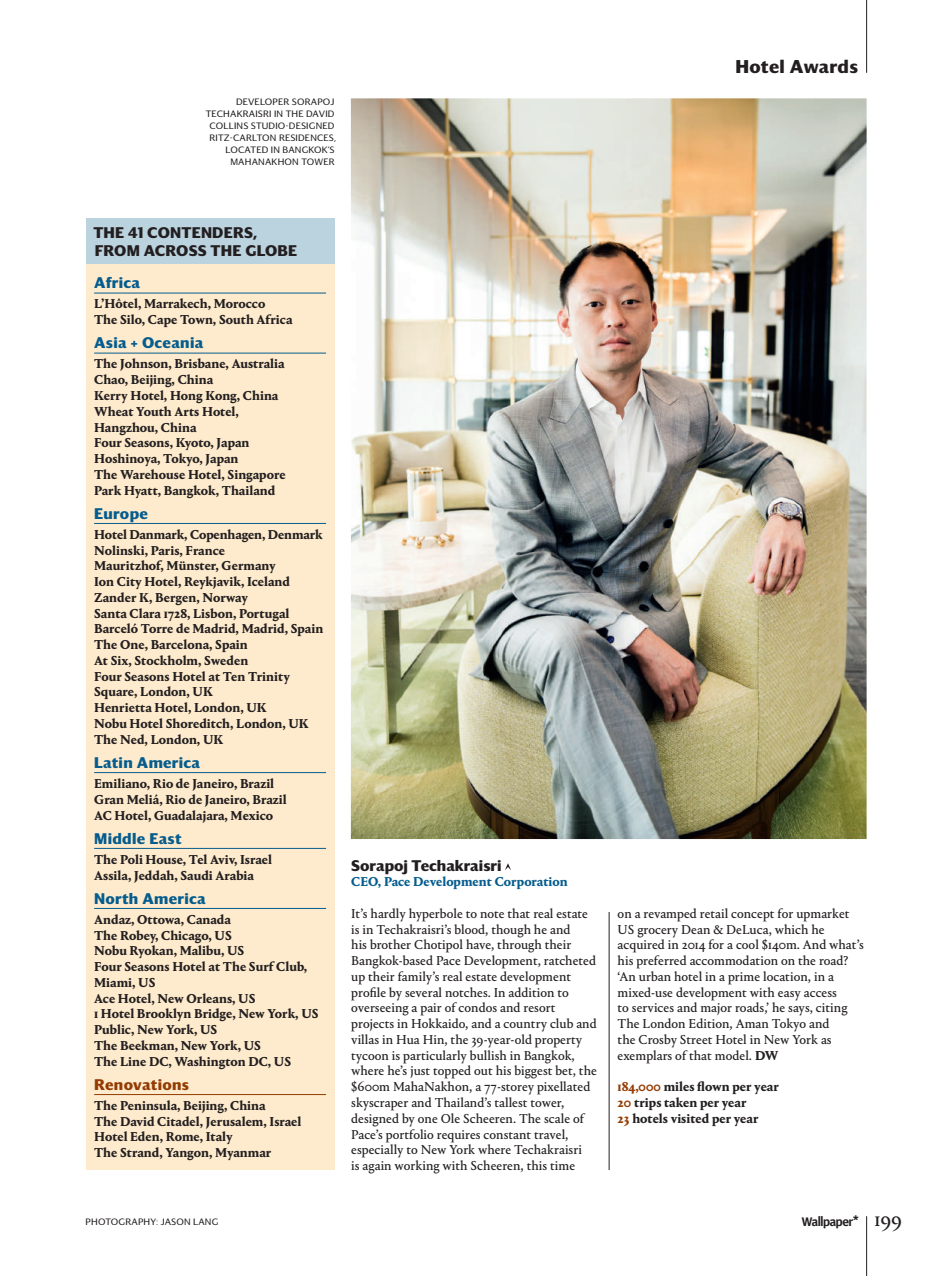
<style>
.page{position:relative;width:936px;height:1276px;background:#fff}
.page>*{position:absolute;margin:0;border:0;box-sizing:border-box;transform-origin:0 0}
.t1{font:21px "Portrait Text Regular 2";color:#231f20}
.t2{font:700 18px "Darby Sans Text";letter-spacing:.02em;color:#231f20}
.t3{font:700 15px "Darby Sans Text";letter-spacing:.02em;color:#055c8d}
.t4{font:700 15px/18px "Darby Sans Text";color:#231f20}
.t5{font:700 15px "Darby Sans Text";letter-spacing:.02em;color:#933b03}
.t6{font:700 13.5px/15.8px "Portrait Text";color:#231f20}
.t7{font:13.5px/15.8px "Portrait Text Regular 2";color:#231f20}
.t8{font:700 13.5px "Portrait Text";color:#055c8d}
.t9{font:9px/12px "Darby Sans Text";letter-spacing:.02em;color:#231f20;text-align:right}
.s1{font-family:"Portrait Text";font-weight:700}
.s2{color:#933b03}
.s3{font-family:"Plakat Narrow";font-size:27.45px}
</style>
<div class="page">
<img style="left:351px;top:98px;width:515px;height:741px">
<svg style="left:505px;top:863px;width:5px;height:6px"></svg>
<hr style="left:608px;top:911px;width:1px;height:258px;background:#231f20">
<div style="left:86px;top:218px;width:248px;height:46px;background:#bbd2df"></div>
<div style="left:86px;top:264px;width:248px;height:905px;background:#feebcd"></div>
<hr style="left:94px;top:293px;width:232px;height:1px;background:#055c8d">
<hr style="left:94px;top:353px;width:232px;height:1px;background:#055c8d">
<hr style="left:94px;top:523px;width:232px;height:1px;background:#055c8d">
<hr style="left:94px;top:772px;width:232px;height:1px;background:#055c8d">
<hr style="left:94px;top:848px;width:232px;height:1px;background:#055c8d">
<hr style="left:94px;top:908px;width:232px;height:1px;background:#055c8d">
<hr style="left:94px;top:1094px;width:232px;height:1px;background:#933b03">
<hr style="left:865px;top:1216px;width:1px;height:59px;background:#231f20">
<hr style="left:865px;top:0;width:1px;height:73px;background:#231f20">
<p class="t9" style="left:206px;top:97px;width:132px">DEVELOPER SORAPOJ<br>TECHAKRAISRI IN THE DAVID<br>COLLINS STUDIO-DESIGNED<br>RITZ-CARLTON RESIDENCES,<br>LOCATED IN BANGKOK’S<br>MAHANAKHON TOWER</p>
<h2 class="t2" style="left:735px;top:60px;width:124px">Hotel Awards</h2>
<p class="t4" style="left:93px;top:225px;width:205px">THE 41 CONTENDERS,<br>FROM ACROSS THE GLOBE</p>
<p class="t3" style="left:94px;top:277px;width:47px">Africa</p>
<p class="t6" style="left:94px;top:297px;width:200px">L’Hôtel, Marrakech, Morocco<br>The Silo, Cape Town, South Africa</p>
<p class="t3" style="left:94px;top:337px;width:111px">Asia + Oceania</p>
<p class="t6" style="left:94px;top:357px;width:193px">The Johnson, Brisbane, Australia<br>Chao, Beijing, China<br>Kerry Hotel, Hong Kong, China<br>Wheat Youth Arts Hotel,<br>Hangzhou, China<br>Four Seasons, Kyoto, Japan<br>Hoshinoya, Tokyo, Japan<br>The Warehouse Hotel, Singapore<br>Park Hyatt, Bangkok, Thailand</p>
<p class="t3" style="left:94px;top:508px;width:55px">Europe</p>
<p class="t6" style="left:94px;top:527px;width:231px">Hotel Danmark, Copenhagen, Denmark<br>Nolinski, Paris, France<br>Mauritzhof, Münster, Germany<br>Ion City Hotel, Reykjavik, Iceland<br>Zander K, Bergen, Norway<br>Santa Clara 1728, Lisbon, Portugal<br>Barceló Torre de Madrid, Madrid, Spain<br>The One, Barcelona, Spain<br>At Six, Stockholm, Sweden<br>Four Seasons Hotel at Ten Trinity<br>Square, London, UK<br>Henrietta Hotel, London, UK<br>Nobu Hotel Shoreditch, London, UK<br>The Ned, London, UK</p>
<p class="t3" style="left:94px;top:757px;width:107px">Latin America</p>
<p class="t6" style="left:94px;top:776px;width:194px">Emiliano, Rio de Janeiro, Brazil<br>Gran Meliá, Rio de Janeiro, Brazil<br>AC Hotel, Guadalajara, Mexico</p>
<p class="t3" style="left:94px;top:832px;width:89px">Middle East</p>
<p class="t6" style="left:94px;top:852px;width:179px">The Poli House, Tel Aviv, Israel<br>Assila, Jeddah, Saudi Arabia</p>
<p class="t3" style="left:94px;top:892px;width:113px">North America</p>
<p class="t6" style="left:94px;top:912px;width:226px">Andaz, Ottowa, Canada<br>The Robey, Chicago, US<br>Nobu Ryokan, Malibu, US<br>Four Seasons Hotel at The Surf Club,<br>Miami, US<br>Ace Hotel, New Orleans, US<br>1 Hotel Brooklyn Bridge, New York, US<br>Public, New York, US<br>The Beekman, New York, US<br>The Line DC, Washington DC, US</p>
<p class="t5" style="left:94px;top:1078px;width:96px">Renovations</p>
<p class="t6" style="left:94px;top:1098px;width:209px">The Peninsula, Beijing, China<br>The David Citadel, Jerusalem, Israel<br>Hotel Eden, Rome, Italy<br>The Strand, Yangon, Myanmar</p>
<p class="t9" style="left:86px;top:1217px;width:134px">PHOTOGRAPHY: JASON LANG</p>
<p class="t4" style="left:351px;top:857px;width:152px">Sorapoj Techakraisri</p>
<p class="t8" style="left:351px;top:876px;width:218px">CEO, Pace Development Corporation</p>
<p class="t7" style="left:351px;top:906px;width:247px">It’s hardly hyperbole to note that real estate is in Techakraisri’s blood, though he and<br>his brother Chotipol have, through their Bangkok-based Pace Development, ratcheted up their family’s real estate development profile by several notches. In addition to overseeing a pair of condos and resort projects in Hokkaido, and a country club and villas in Hua Hin, the 39-year-old property tycoon is particularly bullish in Bangkok, where he’s just topped out his biggest bet, the $600m MahaNakhon, a 77-storey pixellated skyscraper and Thailand’s tallest tower, designed by one Ole Scheeren. The scale of Pace’s portfolio requires constant travel, especially to New York where Techakraisri<br>is again working with Scheeren, this time</p>
<p class="t7" style="left:617px;top:906px;width:248px">on a revamped retail concept for upmarket US grocery Dean &amp; DeLuca, which he acquired in 2014 for a cool $140m. And what’s his preferred accommodation on the road? ‘An urban hotel in a prime location, in a mixed-use development with easy access<br>to services and major roads,’ he says, citing The London Edition, Aman Tokyo and<br>the Crosby Street Hotel in New York as exemplars of that model. <span class="s1">DW</span></p>
<p class="t6" style="left:617px;top:1079px;width:163px"><span class="s2">184,000</span> miles flown per year<br><span class="s2">20</span> trips taken per year<br><span class="s2">23</span> hotels visited per year</p>
<h1 class="t1" style="left:801px;top:1210px;width:102px"><span class="s3">∑</span> 199</h1>
</div>
